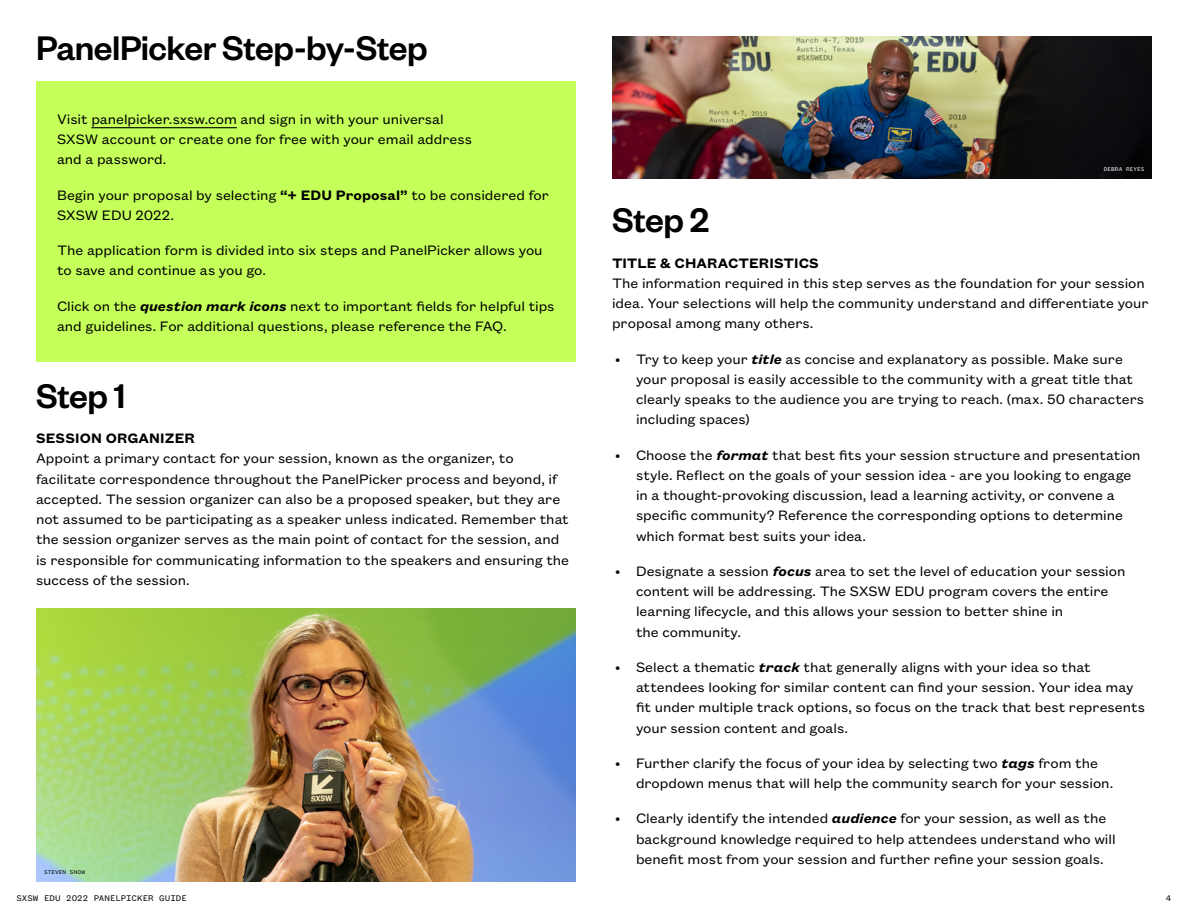
<style>
.page{position:relative;width:1188px;height:918px;background:#fff}
.page>*{position:absolute;margin:0;border:0;box-sizing:border-box;transform-origin:0 0}
.t1{font:500 37.5px "Founders Grotesk";letter-spacing:-.01em;color:#000}
.t2{font:15px/20.2px "Founders Grotesk Text";color:#000}
.t3{font:600 15px "Founders Grotesk Text";letter-spacing:.005em;color:#000}
.t4{font:9px "Founders Grotesk Mono";letter-spacing:-.005em;color:#000}
.t5{font:6px "Founders Grotesk Mono";letter-spacing:.005em;color:#000}
.t6{font:6px "Founders Grotesk Mono";color:#fff}
.s1{font-weight:600}
.s2{font-weight:600;font-style:italic}
</style>
<div class="page">
<div style="left:36px;top:81px;width:540px;height:281px;background:#c5ff59"></div>
<hr style="left:91px;top:127px;width:146px;height:1px;background:#000">
<img style="left:36px;top:608px;width:540px;height:274px">
<img style="left:612px;top:36px;width:540px;height:142px">
<h1 class="t1" style="left:36px;top:25px;width:393px">PanelPicker Step-by-Step</h1>
<p class="t2" style="left:57px;top:108px;width:417px">Visit panelpicker.sxsw.com and sign in with your universal<br>SXSW account or create one for free with your email address and a password.</p>
<p class="t2" style="left:57px;top:184px;width:493px">Begin your proposal by selecting <span class="s1">“+ EDU Proposal”</span> to be considered for<br>SXSW EDU 2022.</p>
<p class="t2" style="left:57px;top:239px;width:487px">The application form is divided into six steps and PanelPicker allows you to save and continue as you go.</p>
<p class="t2" style="left:57px;top:295px;width:499px">Click on the <span class="s2">question mark icons</span> next to important fields for helpful tips and guidelines. For additional questions, please reference the FAQ.</p>
<h1 class="t1" style="left:36px;top:373px;width:91px">Step 1</h1>
<p class="t3" style="left:36px;top:428px;width:160px">SESSION ORGANIZER</p>
<p class="t2" style="left:36px;top:447px;width:535px">Appoint a primary contact for your session, known as the organizer, to facilitate correspondence throughout the PanelPicker process and beyond, if accepted. The session organizer can also be a proposed speaker, but they are not assumed to be participating as a speaker unless indicated. Remember that the session organizer serves as the main point of contact for the session, and is responsible for communicating information to the speakers and ensuring the success of the session.</p>
<p class="t5" style="left:44px;top:869px;width:42px">STEVEN SNOW</p>
<p class="t6" style="left:1104px;top:165px;width:42px">DEBRA REYES</p>
<h1 class="t1" style="left:612px;top:197px;width:99px">Step 2</h1>
<p class="t3" style="left:612px;top:252px;width:208px">TITLE &amp; CHARACTERISTICS</p>
<p class="t2" style="left:612px;top:272px;width:538px">The information required in this step serves as the foundation for your session idea. Your selections will help the community understand and differentiate your proposal among many others.</p>
<p class="t2" style="left:636px;top:348px;width:510px;text-indent:-21px">• Try to keep your <span class="s2">title</span> as concise and explanatory as possible. Make sure your proposal is easily accessible to the community with a great title that clearly speaks to the audience you are trying to reach. (max. 50 characters including spaces)</p>
<p class="t2" style="left:636px;top:444px;width:506px;text-indent:-21px">• Choose the <span class="s2">format</span> that best fits your session structure and presentation style. Reflect on the goals of your session idea - are you looking to engage in a thought-provoking discussion, lead a learning activity, or convene a specific community? Reference the corresponding options to determine which format best suits your idea.</p>
<p class="t2" style="left:636px;top:560px;width:491px;text-indent:-21px">• Designate a session <span class="s2">focus</span> area to set the level of education your session content will be addressing. The SXSW EDU program covers the entire learning lifecycle, and this allows your session to better shine in<br>the community.</p>
<p class="t2" style="left:636px;top:656px;width:511px;text-indent:-21px">• Select a thematic <span class="s2">track</span> that generally aligns with your idea so that attendees looking for similar content can find your session. Your idea may fit under multiple track options, so focus on the track that best represents your session content and goals.</p>
<p class="t2" style="left:636px;top:752px;width:479px;text-indent:-21px">• Further clarify the focus of your idea by selecting two <span class="s2">tags</span> from the dropdown menus that will help the community search for your session.</p>
<p class="t2" style="left:636px;top:807px;width:481px;text-indent:-21px">• Clearly identify the intended <span class="s2">audience</span> for your session, as well as the background knowledge required to help attendees understand who will benefit most from your session and further refine your session goals.</p>
<p class="t4" style="left:16px;top:893px;width:172px">SXSW EDU 2022 PANELPICKER GUIDE</p>
<p class="t4" style="left:1166px;top:893px;width:7px">4</p>
</div>
